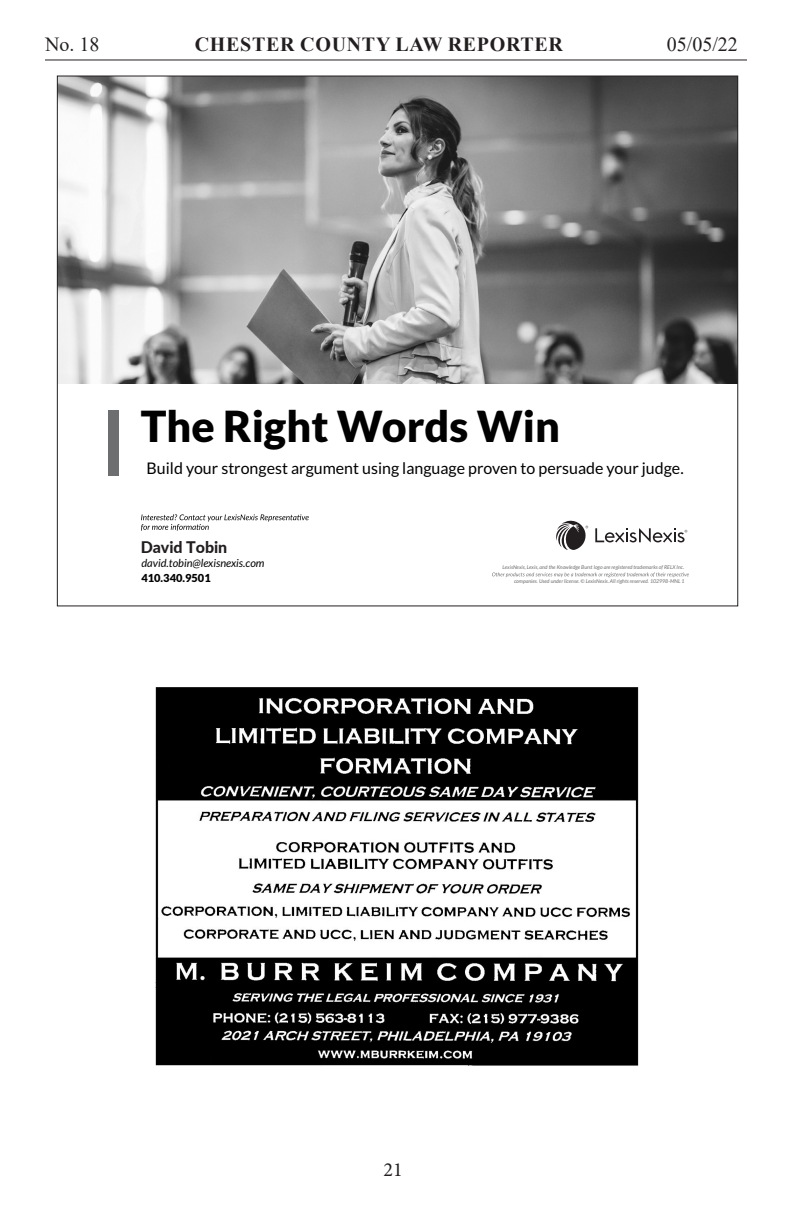
<style>
.page{position:relative;width:792px;height:1224px;background:#fff}
.page>*{position:absolute;margin:0;border:0;box-sizing:border-box;transform-origin:0 0}
.t1{font:900 43px "Lato";color:#010101}
.t2{font:700 20px "Times New Roman";letter-spacing:.035em;color:#231f20}
.t3{font:20px "Times New Roman";color:#231f20}
.t4{font:20px "Minion Pro";color:#231f20}
.t5{font:16px "Lato";color:#010101}
.t6{font:800 16px "Lato";letter-spacing:-.005em;color:#221e1f}
.t7{font:italic 11px/14.8px "Lato";color:#000}
.t8{font:italic 5.2px "Lato";color:#6d6e70}
.s1{font-weight:900;font-style:normal}
</style>
<div class="page">
<hr style="left:45px;top:59px;width:702px;height:1px;background:#231f20">
<svg style="left:492px;top:572px;width:197px;height:5px"></svg>
<svg style="left:595px;top:528px;width:92px;height:15px"></svg>
<svg style="left:556px;top:520px;width:32px;height:30px"></svg>
<svg style="left:141px;top:514px;width:168px;height:17px"></svg>
<img style="left:59px;top:78px;width:677px;height:306px">
<div style="left:109px;top:411px;width:10px;height:65px;background:#6d6e70"></div>
<img style="left:155px;top:687px;width:484px;height:379px">
<h2 class="t3" style="left:45px;top:31px;width:56px">No. 18</h2>
<h2 class="t2" style="left:195px;top:30px;width:370px">CHESTER COUNTY LAW REPORTER</h2>
<h2 class="t3" style="left:667px;top:31px;width:73px">05/05/22</h2>
<p class="t1" style="left:141px;top:401px;width:421px">The Right Words Win</p>
<p class="t5" style="left:147px;top:459px;width:539px">Build your strongest argument using language proven to persuade your judge.</p>
<p class="t6" style="left:141px;top:535px;width:88px">David Tobin</p>
<p class="t7" style="left:141px;top:556px;width:125px">david.tobin@lexisnexis.com<br><span class="s1">410.340.9501</span></p>
<p class="t8" style="left:503px;top:564px;width:183px">LexisNexis, Lexis, and the Knowledge Burst logo are registered trademarks of RELX Inc.</p>
<p class="t8" style="left:514px;top:579px;width:172px">companies. Used under license. © LexisNexis. All rights reserved. 102998-MNL 1</p>
<h2 class="t4" style="left:384px;top:1157px;width:21px">21</h2>
</div>
